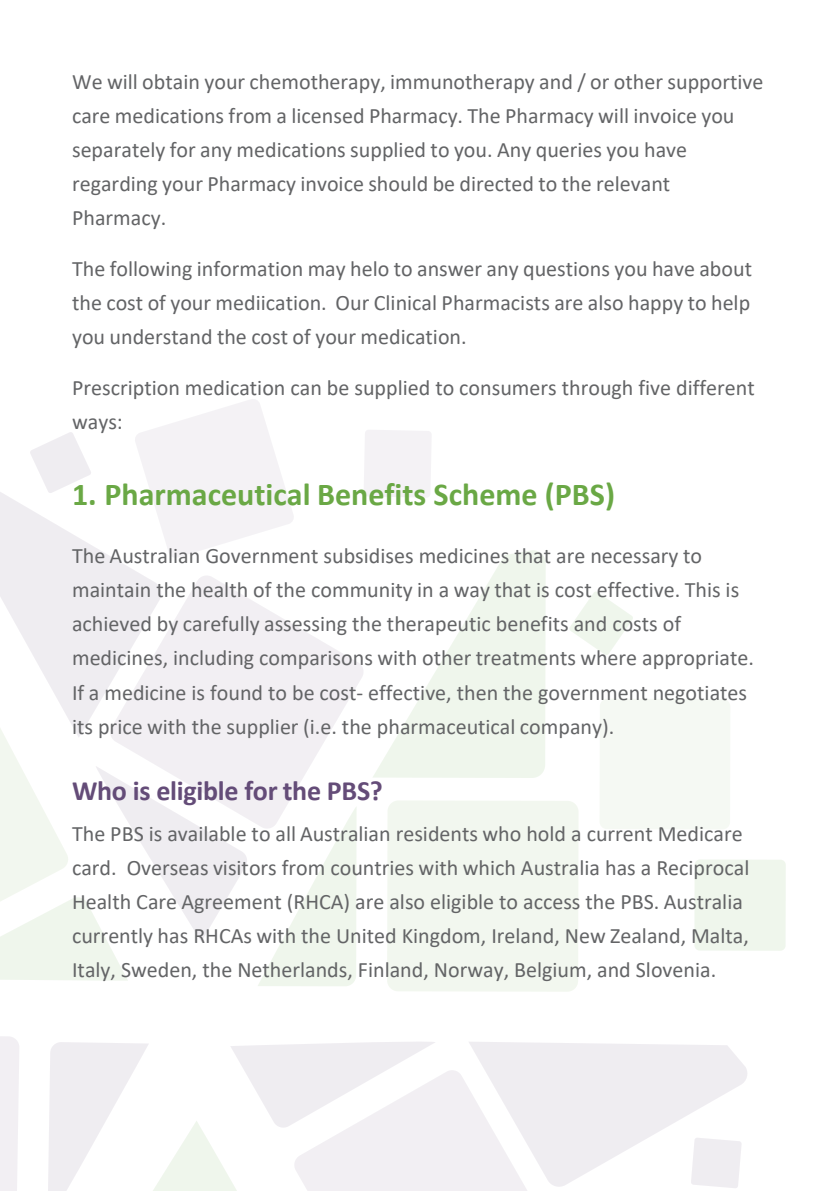
<style>
.page{position:relative;width:840px;height:1191px;background:#fff}
.page>*{position:absolute;margin:0;border:0;box-sizing:border-box;transform-origin:0 0}
.t1{font:700 32px "Calibri";color:#6aa845}
.t2{font:700 28px "Calibri";letter-spacing:-.01em;color:#644c78}
.t3{font:22px/34px "Calibri";color:#636466}
</style>
<div class="page">
<div style="left:599px;top:698px;width:131px;height:131px;background:#f5f9f3;border-radius:8px"></div>
<div style="left:694px;top:859px;width:91px;height:91px;background:#eff6ec;border-radius:5px"></div>
<svg style="left:569px;top:592px;width:64px;height:63px"></svg>
<div style="left:387px;top:800px;width:191px;height:191px;background:#f2f7ef;border-radius:11px"></div>
<svg style="left:258px;top:830px;width:98px;height:156px"></svg>
<svg style="left:373px;top:550px;width:172px;height:228px"></svg>
<svg style="left:548px;top:1043px;width:199px;height:145px;fill:#efedf1"></svg>
<div style="left:0;top:1036px;width:19px;height:155px;background:#f2eff3"></div>
<svg style="left:135px;top:399px;width:159px;height:158px"></svg>
<div style="left:364px;top:430px;width:67px;height:67px;background:#f4f2f5"></div>
<svg style="left:30px;top:432px;width:61px;height:44px"></svg>
<svg style="left:163px;top:576px;width:200px;height:254px;fill:#f2eff3"></svg>
<svg style="left:0;top:476px;width:163px;height:221px;fill:#efedf1"></svg>
<svg style="left:48px;top:1042px;width:500px;height:149px"></svg>
<svg style="left:0;top:697px;width:248px;height:283px"></svg>
<p class="t3" style="left:72px;top:64px;width:692px">We will obtain your chemotherapy, immunotherapy and / or other supportive care medications from a licensed Pharmacy. The Pharmacy will invoice you separately for any medications supplied to you. Any queries you have regarding your Pharmacy invoice should be directed to the relevant Pharmacy.</p>
<p class="t3" style="left:72px;top:251px;width:681px;text-align:justify">The following information may helo to answer any questions you have about the cost of your mediication. Our Clinical Pharmacists are also happy to help you understand the cost of your medication.</p>
<p class="t3" style="left:72px;top:370px;width:683px">Prescription medication can be supplied to consumers through five different ways:</p>
<h1 class="t1" style="left:72px;top:471px;width:544px">1. Pharmaceutical Benefits Scheme (PBS)</h1>
<p class="t3" style="left:72px;top:538px;width:683px">The Australian Government subsidises medicines that are necessary to maintain the health of the community in a way that is cost effective. This is achieved by carefully assessing the therapeutic benefits and costs of medicines, including comparisons with other treatments where appropriate.<br>If a medicine is found to be cost- effective, then the government negotiates its price with the supplier (i.e. the pharmaceutical company).</p>
<p class="t2" style="left:72px;top:771px;width:312px">Who is eligible for the PBS?</p>
<p class="t3" style="left:72px;top:816px;width:678px">The PBS is available to all Australian residents who hold a current Medicare card. Overseas visitors from countries with which Australia has a Reciprocal Health Care Agreement (RHCA) are also eligible to access the PBS. Australia currently has RHCAs with the United Kingdom, Ireland, New Zealand, Malta, Italy, Sweden, the Netherlands, Finland, Norway, Belgium, and Slovenia.</p>
</div>
